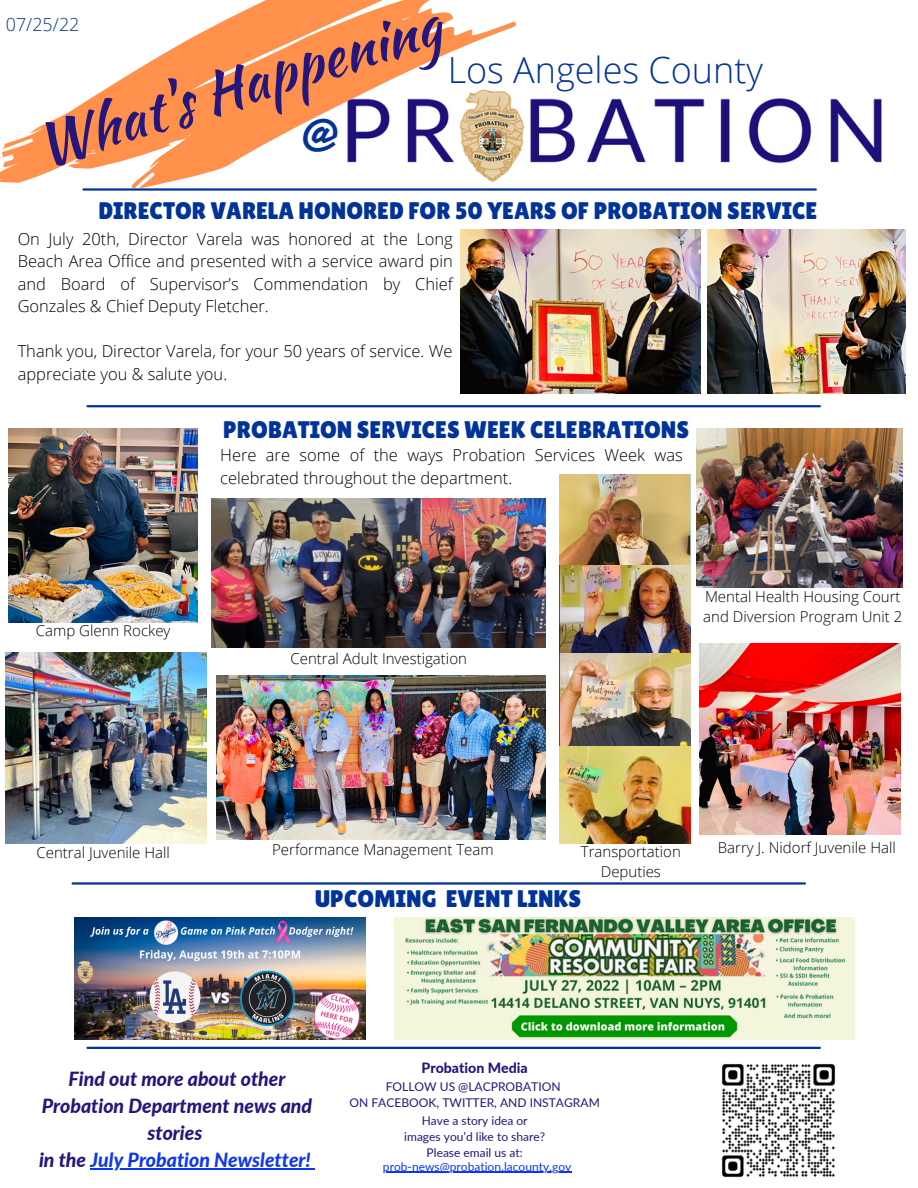
<style>
.page{position:relative;width:918px;height:1188px;background:#fff}
.page>*{position:absolute;margin:0;border:0;box-sizing:border-box;transform-origin:0 0}
.t1{font:56.85px "Kaushan Script";color:#24167b}
.t2{font:300 36px "Open Sans";color:#023398}
.t3{font:36px "Vampiro One";color:#023398}
.t4{font:24px "Lilita One";color:#023398}
.t5{font:italic 800 19.5px/27px "Lato";color:#24167b;text-align:center}
.t6{font:300 18px "Open Sans";color:#0a3984}
.t7{font:300 16.5px/22.5px "Open Sans";color:#000}
.t8{font:300 15px/20.2px "Open Sans";color:#000}
.t9{font:800 14.1px "Lato";color:#24167b}
.t10{font:12px/16px "Lato";color:#24167b;text-align:center}
.t11{font:12px "Lato";color:#0f37ef}
.s1{color:#0f37ef}
</style>
<div class="page">
<img style="left:516px;top:98px;width:366px;height:93px">
<svg style="left:0;top:0;width:516px;height:189px"></svg>
<hr style="left:83px;top:188px;width:733px;height:3px;background:#023398">
<hr style="left:88px;top:1047px;width:732px;height:2px;background:#023398">
<hr style="left:73px;top:882px;width:732px;height:3px;background:#023398">
<img style="left:395px;top:917px;width:460px;height:123px">
<img style="left:461px;top:230px;width:240px;height:163px">
<img style="left:708px;top:230px;width:198px;height:163px">
<hr style="left:88px;top:405px;width:732px;height:2px;background:#023398">
<img style="left:699px;top:644px;width:202px;height:191px">
<img style="left:9px;top:429px;width:189px;height:193px">
<img style="left:212px;top:499px;width:334px;height:148px">
<img style="left:6px;top:653px;width:200px;height:191px">
<img style="left:697px;top:429px;width:206px;height:158px">
<img style="left:216px;top:676px;width:330px;height:164px">
<img style="left:559px;top:474px;width:132px;height:180px">
<img style="left:559px;top:654px;width:132px;height:189px">
<img style="left:74px;top:917px;width:292px;height:123px">
<img style="left:722px;top:1064px;width:113px;height:113px">
<hr style="left:90px;top:1169px;width:221px;height:1px;background:#0f37ef">
<hr style="left:383px;top:1172px;width:188px;height:1px;background:#0f37ef">
<h1 class="t1" style="left:25px;top:107px;width:421px;rotate:-17deg">What's Happening</h1>
<p class="t6" style="left:6px;top:12px;width:75px">07/25/22</p>
<h2 class="t2" style="left:448px;top:44px;width:317px">Los Angeles County</h2>
<h2 class="t3" style="left:302px;top:110px;width:42px">@</h2>
<h3 class="t4" style="left:98px;top:197px;width:720px">DIRECTOR VARELA HONORED FOR 50 YEARS OF PROBATION SERVICE</h3>
<p class="t7" style="left:18px;top:227px;width:437px;text-align:justify">On July 20th, Director Varela was honored at the Long Beach Area Office and presented with a service award pin and Board of Supervisor’s Commendation by Chief Gonzales &amp; Chief Deputy Fletcher.</p>
<p class="t7" style="left:18px;top:340px;width:436px">Thank you, Director Varela, for your 50 years of service. We appreciate you &amp; salute you.</p>
<h3 class="t4" style="left:223px;top:416px;width:467px">PROBATION SERVICES WEEK CELEBRATIONS</h3>
<p class="t8" style="left:36px;top:620px;width:136px">Camp Glenn Rockey</p>
<p class="t7" style="left:220px;top:443px;width:464px">Here are some of the ways Probation Services Week was celebrated throughout the department.</p>
<p class="t8" style="left:290px;top:648px;width:178px">Central Adult Investigation</p>
<p class="t8" style="left:703px;top:586px;width:201px">Mental Health Housing Court and Diversion Program Unit 2</p>
<p class="t8" style="left:37px;top:842px;width:135px">Central Juvenile Hall</p>
<p class="t8" style="left:272px;top:839px;width:223px">Performance Management Team</p>
<p class="t8" style="left:581px;top:841px;width:102px;text-align:center">Transportation<br>Deputies</p>
<h3 class="t4" style="left:315px;top:885px;width:267px">UPCOMING EVENT LINKS</h3>
<p class="t8" style="left:718px;top:837px;width:180px">Barry J. Nidorf Juvenile Hall</p>
<p class="t5" style="left:39px;top:1065px;width:275px">Find out more about other<br>Probation Department news and stories<br>in the <span class="s1">July Probation Newsletter!</span></p>
<p class="t9" style="left:422px;top:1060px;width:108px">Probation Media</p>
<p class="t10" style="left:350px;top:1078px;width:252px">FOLLOW US @LACPROBATION<br>ON FACEBOOK, TWITTER, AND INSTAGRAM</p>
<p class="t10" style="left:404px;top:1112px;width:142px">Have a story idea or images you’d like to share?<br>Please email us at:</p>
<p class="t11" style="left:383px;top:1159px;width:190px">prob-news@probation.lacounty.gov</p>
</div>
